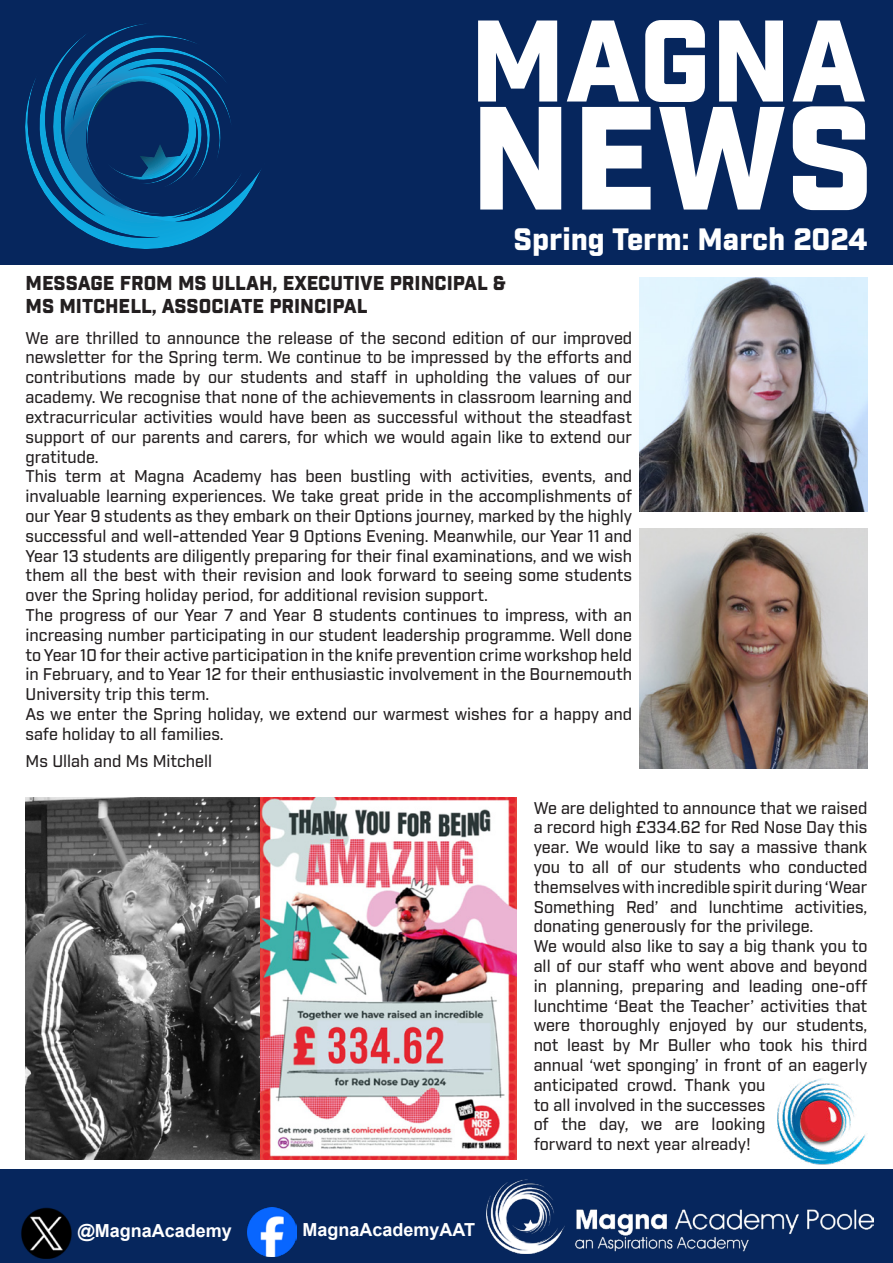
<style>
.page{position:relative;width:893px;height:1263px;background:#fff}
.page>*{position:absolute;margin:0;border:0;box-sizing:border-box;transform-origin:0 0}
.t1{font:900 142.5px "Industry";color:#fff}
.t2{font:900 112.5px "Industry";color:#fff}
.t3{font:900 30px "Industry";color:#fff}
.t4{font:900 19.5px/23.4px "Industry";color:#231f20}
.t5{font:700 18px "Arial";color:#fff}
.t6{font:500 16.5px/19.8px "Industry";color:#231f20}
</style>
<div class="page">
<div style="left:0;top:1169px;width:893px;height:94px;background:#06265d"></div>
<img style="left:487px;top:1179px;width:387px;height:75px">
<div style="left:0;top:0;width:893px;height:264px;background:#06265d"></div>
<img style="left:247px;top:1207px;width:49px;height:49px">
<img style="left:21px;top:1207px;width:51px;height:51px">
<svg style="left:8px;top:23px;width:257px;height:242px"></svg>
<svg style="left:51px;top:25px;width:192px;height:212px"></svg>
<img style="left:640px;top:528px;width:227px;height:241px">
<img style="left:640px;top:277px;width:227px;height:234px">
<img style="left:777px;top:1078px;width:89px;height:87px">
<img style="left:798px;top:1098px;width:48px;height:48px">
<img style="left:26px;top:797px;width:234px;height:363px">
<img style="left:260px;top:797px;width:257px;height:363px">
<h2 class="t2" style="left:470px;top:13px;width:398px">MAGNA</h2>
<h1 class="t1" style="left:470px;top:98px;width:406px">NEWS</h1>
<h3 class="t3" style="left:513px;top:227px;width:356px">Spring Term: March 2024</h3>
<p class="t4" style="left:26px;top:272px;width:481px">MESSAGE FROM MS ULLAH, EXECUTIVE PRINCIPAL &amp;<br>MS MITCHELL, ASSOCIATE PRINCIPAL</p>
<p class="t6" style="left:26px;top:329px;width:608px">We are thrilled to announce the release of the second edition of our improved newsletter for the Spring term. We continue to be impressed by the efforts and contributions made by our students and staff in upholding the values of our academy. We recognise that none of the achievements in classroom learning and extracurricular activities would have been as successful without the steadfast support of our parents and carers, for which we would again like to extend our gratitude.<br>This term at Magna Academy has been bustling with activities, events, and invaluable learning experiences. We take great pride in the accomplishments of our Year 9 students as they embark on their Options journey, marked by the highly successful and well-attended Year 9 Options Evening. Meanwhile, our Year 11 and Year 13 students are diligently preparing for their final examinations, and we wish them all the best with their revision and look forward to seeing some students over the Spring holiday period, for additional revision support.<br>The progress of our Year 7 and Year 8 students continues to impress, with an increasing number participating in our student leadership programme. Well done to Year 10 for their active participation in the knife prevention crime workshop held in February, and to Year 12 for their enthusiastic involvement in the Bournemouth University trip this term.<br>As we enter the Spring holiday, we extend our warmest wishes for a happy and safe holiday to all families.</p>
<p class="t6" style="left:26px;top:752px;width:188px">Ms Ullah and Ms Mitchell</p>
<p class="t6" style="left:534px;top:799px;width:335px">We are delighted to announce that we raised a record high £334.62 for Red Nose Day this year. We would like to say a massive thank you to all of our students who conducted themselves with incredible spirit during ‘Wear Something Red’ and lunchtime activities, donating generously for the privilege.<br>We would also like to say a big thank you to all of our staff who went above and beyond in planning, preparing and leading one-off lunchtime ‘Beat the Teacher’ activities that were thoroughly enjoyed by our students, not least by Mr Buller who took his third annual ‘wet sponging’ in front of an eagerly anticipated crowd. Thank you<br>to all involved in the successes<br>of the day, we are looking<br>forward to next year already!</p>
<p class="t5" style="left:77px;top:1224px;width:156px">@MagnaAcademy</p>
<p class="t5" style="left:302px;top:1223px;width:174px">MagnaAcademyAAT</p>
</div>
